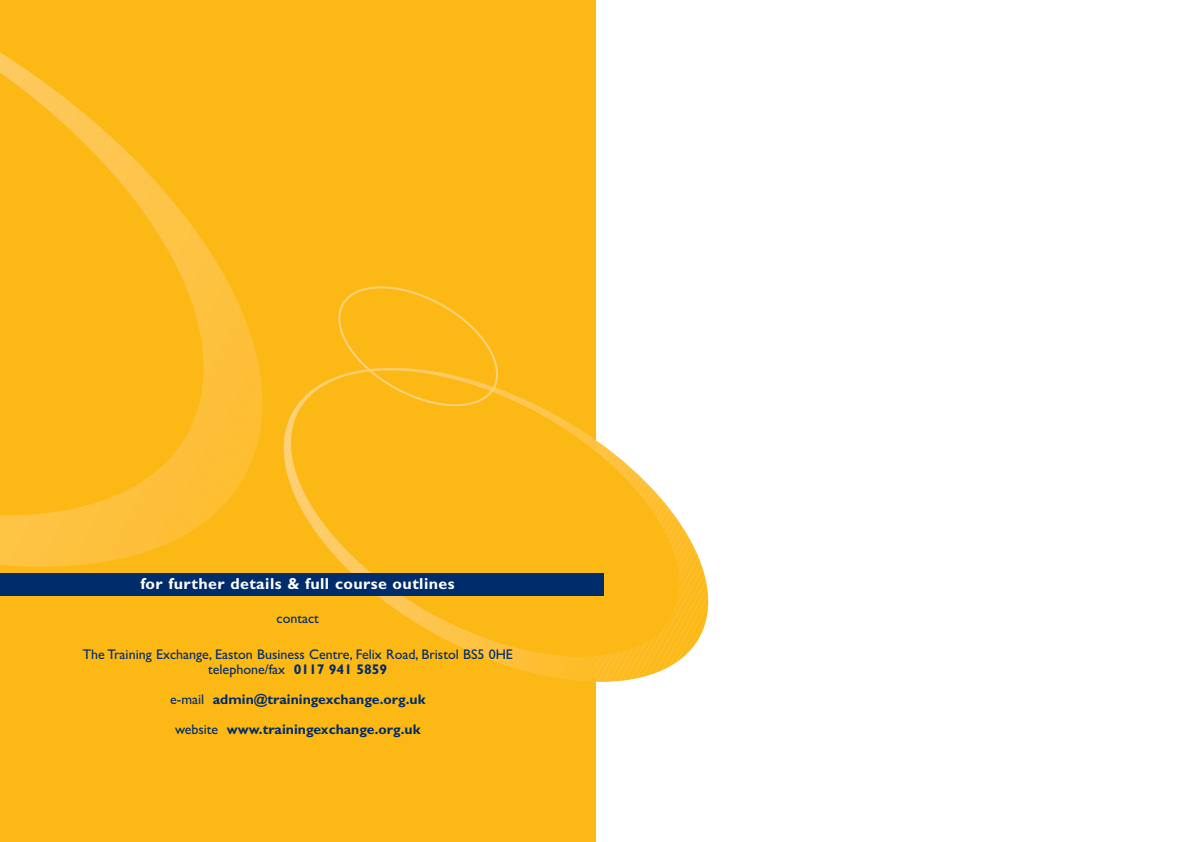
<style>
.page{position:relative;width:1191px;height:842px;background:#fff}
.page>*{position:absolute;margin:0;border:0;box-sizing:border-box;transform-origin:0 0}
.t1{font:700 16px "Gill Sans";letter-spacing:.025em;color:#fff}
.t2{font:14px/15px "Gill Sans";color:#002c6b;text-align:center}
.t3{font:700 14px/30px "Gill Sans";color:#002c6b;text-align:center}
.s1{font-weight:700}
.s2{font-weight:400}
</style>
<div class="page">
<div style="left:0;top:0;width:595px;height:842px;background:#fcb814"></div>
<svg style="left:312px;top:280px;width:397px;height:418px"></svg>
<svg style="left:107px;top:331px;width:205px;height:265px"></svg>
<svg style="left:0;top:52px;width:249px;height:494px"></svg>
<div style="left:0;top:573px;width:604px;height:22px;background:#002c6b"></div>
<p class="t1" style="left:140px;top:577px;width:316px">for further details &amp; full course outlines</p>
<p class="t2" style="left:276px;top:611px;width:44px">contact</p>
<p class="t2" style="left:83px;top:646px;width:432px">The Training Exchange, Easton Business Centre, Felix Road, Bristol BS5 0HE telephone/fax <span class="s1">0117 941 5859</span></p>
<p class="t3" style="left:170px;top:685px;width:257px"><span class="s2">e-mail</span> admin@trainingexchange.org.uk <span class="s2">website</span> www.trainingexchange.org.uk</p>
</div>
